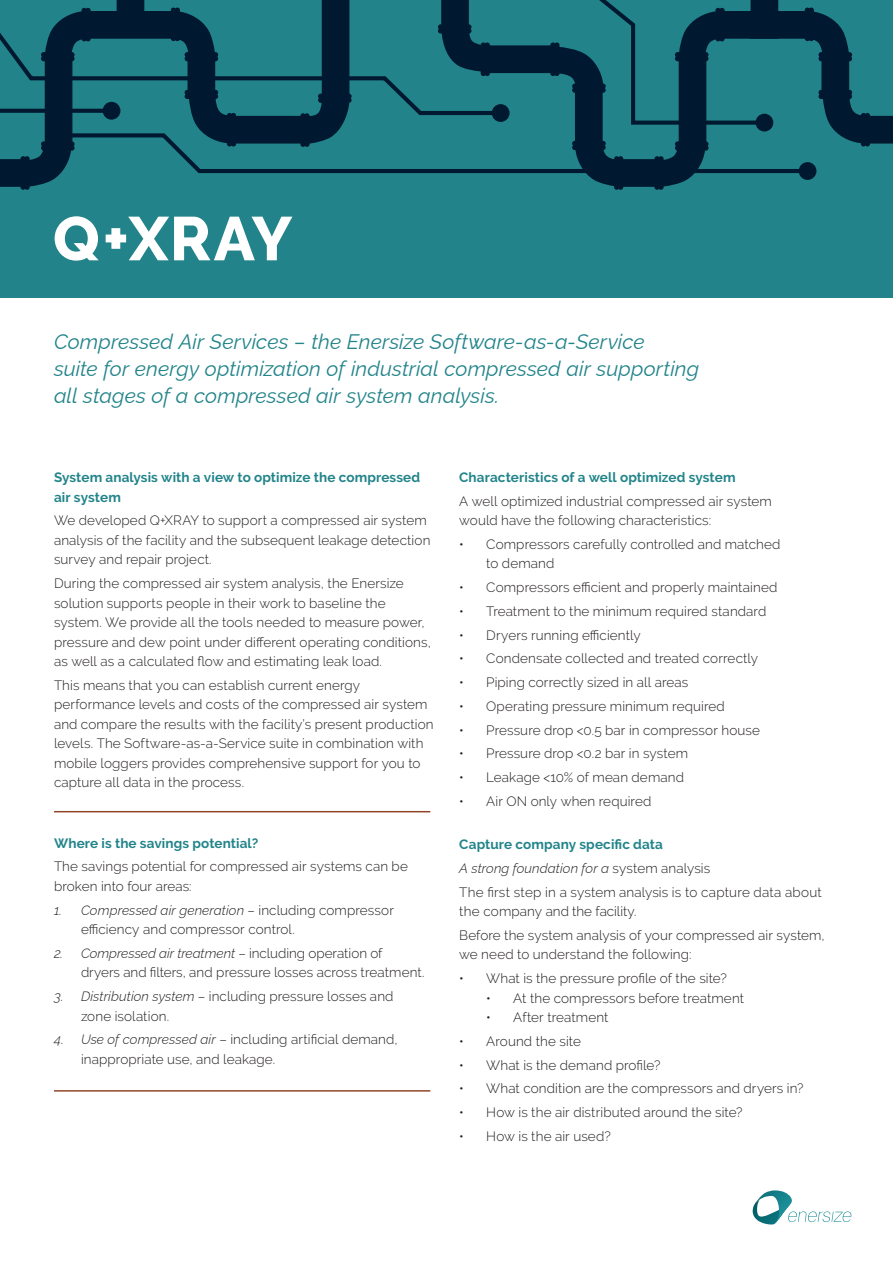
<style>
.page{position:relative;width:893px;height:1263px;background:#fff}
.page>*{position:absolute;margin:0;border:0;box-sizing:border-box;transform-origin:0 0}
.t1{font:800 61.5px "Raleway";color:#fff}
.t2{font:italic 100 21px/27px "Raleway";letter-spacing:.005em;color:#22848a}
.t3{font:300 13.5px/19.5px "Raleway";letter-spacing:.01em;color:#231f20}
.t4{font:700 13.5px/19.5px "Raleway";letter-spacing:.005em;color:#22848a}
.s1{font-weight:100;font-style:italic}
.s2{font-weight:700;color:#22848a}
</style>
<div class="page">
<div style="left:0;top:0;width:893px;height:298px;background:#22848a"></div>
<svg style="left:0;top:0;width:893px;height:190px"></svg>
<hr style="left:54px;top:811px;width:376px;height:1px;background:#904529">
<hr style="left:54px;top:1090px;width:376px;height:1px;background:#904529">
<svg style="left:753px;top:1190px;width:98px;height:34px"></svg>
<h1 class="t1" style="left:53px;top:204px;width:241px">Q+XRAY</h1>
<h2 class="t2" style="left:54px;top:325px;width:647px">Compressed Air Services – the Enersize Software-as-a-Service<br>suite for energy optimization of industrial compressed air supporting all stages of a compressed air system analysis.</h2>
<p class="t4" style="left:54px;top:468px;width:368px">System analysis with a view to optimize the compressed air system</p>
<p class="t3" style="left:54px;top:511px;width:378px">We developed Q+XRAY to support a compressed air system analysis of the facility and the subsequent leakage detection survey and repair project.</p>
<p class="t3" style="left:54px;top:574px;width:378px">During the compressed air system analysis, the Enersize solution supports people in their work to baseline the system. We provide all the tools needed to measure power, pressure and dew point under different operating conditions, as well as a calculated flow and estimating leak load.</p>
<p class="t3" style="left:54px;top:675px;width:381px">This means that you can establish current energy performance levels and costs of the compressed air system and compare the results with the facility’s present production levels. The Software-as-a-Service suite in combination with mobile loggers provides comprehensive support for you to capture all data in the process.</p>
<p class="t4" style="left:54px;top:833px;width:206px">Where is the savings potential?</p>
<p class="t3" style="left:54px;top:857px;width:355px">The savings potential for compressed air systems can be broken into four areas:</p>
<p class="t3" style="left:81px;top:900px;width:314px;text-indent:-27px"><span class="s1">1. Compressed air generation</span> – including compressor efficiency and compressor control.</p>
<p class="t3" style="left:81px;top:943px;width:345px;text-indent:-27px"><span class="s1">2. Compressed air treatment</span> – including operation of dryers and filters, and pressure losses across treatment.</p>
<p class="t3" style="left:81px;top:986px;width:314px;text-indent:-27px"><span class="s1">3. Distribution system</span> – including pressure losses and zone isolation.</p>
<p class="t3" style="left:81px;top:1030px;width:318px;text-indent:-27px"><span class="s1">4. Use of compressed air</span> – including artificial demand, inappropriate use, and leakage.</p>
<p class="t4" style="left:459px;top:468px;width:278px">Characteristics of a well optimized system</p>
<p class="t3" style="left:459px;top:491px;width:314px">A well optimized industrial compressed air system would have the following characteristics:</p>
<p class="t3" style="left:486px;top:534px;width:296px;text-indent:-27px">• Compressors carefully controlled and matched to demand</p>
<p class="t3" style="left:459px;top:578px;width:320px">• Compressors efficient and properly maintained</p>
<p class="t3" style="left:459px;top:601px;width:309px">• Treatment to the minimum required standard</p>
<p class="t3" style="left:459px;top:625px;width:183px">• Dryers running efficiently</p>
<p class="t3" style="left:459px;top:649px;width:300px">• Condensate collected and treated correctly</p>
<p class="t3" style="left:459px;top:673px;width:231px">• Piping correctly sized in all areas</p>
<p class="t3" style="left:459px;top:696px;width:267px">• Operating pressure minimum required</p>
<p class="t3" style="left:459px;top:720px;width:302px">• Pressure drop &lt;0.5 bar in compressor house</p>
<p class="t3" style="left:459px;top:744px;width:230px">• Pressure drop &lt;0.2 bar in system</p>
<p class="t3" style="left:459px;top:768px;width:226px">• Leakage &lt;10% of mean demand</p>
<p class="t3" style="left:459px;top:791px;width:194px">• Air ON only when required</p>
<p class="t3" style="left:459px;top:832px;width:364px;line-height:23.7px"><span class="s2">Capture company specific data<br></span><span class="s1">A strong foundation for a</span> system analysis<br>The first step in a system analysis is to capture data about</p>
<p class="t3" style="left:459px;top:899px;width:367px;line-height:23.7px">the company and the facility.<br>Before the system analysis of your compressed air system,</p>
<p class="t3" style="left:459px;top:945px;width:234px">we need to understand the following:</p>
<p class="t3" style="left:459px;top:969px;width:269px">• What is the pressure profile of the site?</p>
<p class="t3" style="left:486px;top:988px;width:259px">• At the compressors before treatment</p>
<p class="t3" style="left:486px;top:1008px;width:124px">• After treatment</p>
<p class="t3" style="left:459px;top:1031px;width:123px">• Around the site</p>
<p class="t3" style="left:459px;top:1055px;width:203px">• What is the demand profile?</p>
<p class="t3" style="left:459px;top:1079px;width:346px">• What condition are the compressors and dryers in?</p>
<p class="t3" style="left:459px;top:1103px;width:285px">• How is the air distributed around the site?</p>
<p class="t3" style="left:459px;top:1126px;width:153px">• How is the air used?</p>
</div>
